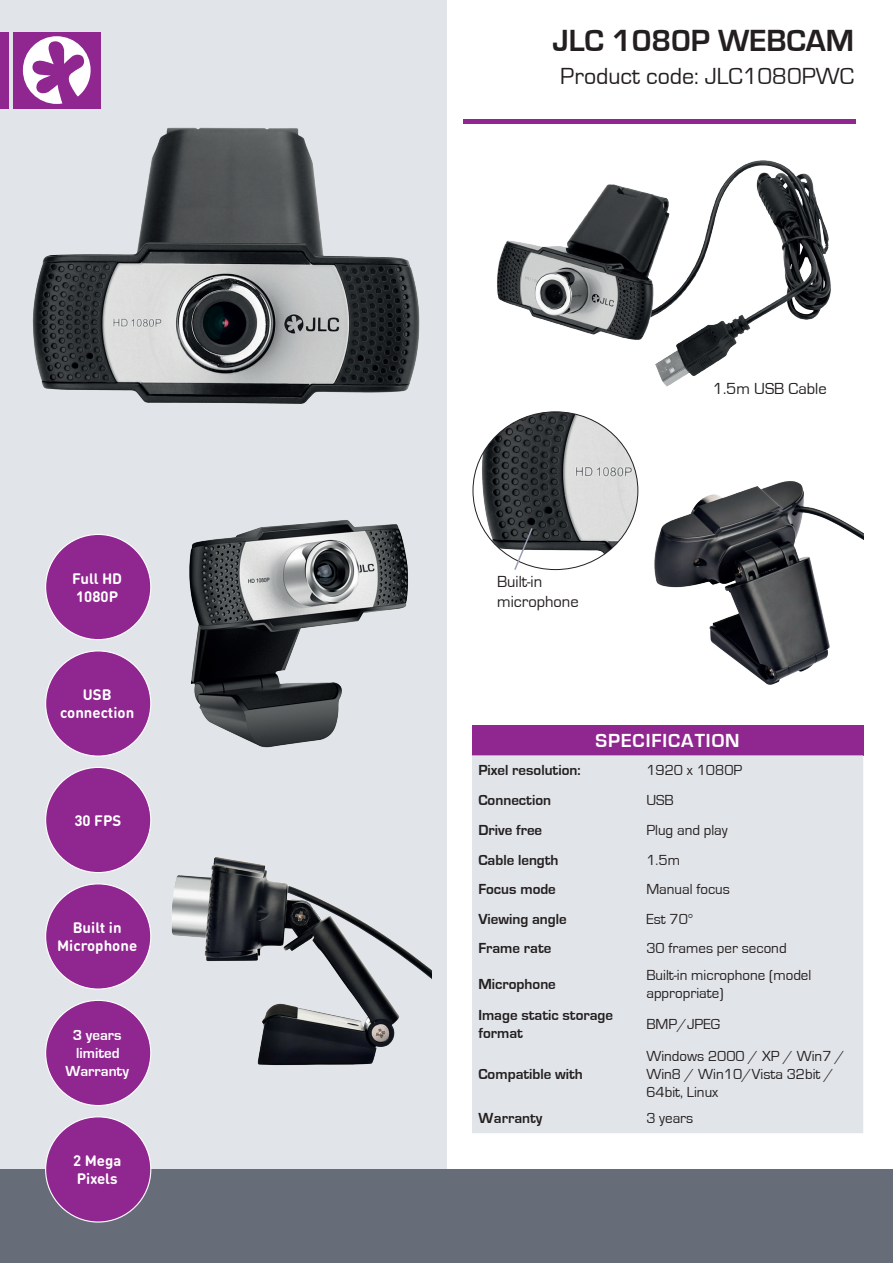
<style>
.page{position:relative;width:893px;height:1263px;background:#fff}
.page>*{position:absolute;margin:0;border:0;box-sizing:border-box;transform-origin:0 0}
.t1{font:700 31.5px "Eurostile";color:#231f20}
.t2{font:24px "Eurostile";color:#231f20}
.t3{font:700 19.5px "Eurostile";letter-spacing:.05em;color:#fff}
.t4{font:16.5px/19.8px "Eurostile";color:#231f20}
.t5{font:15px/18px "Eurostile";color:#231f20}
.t6{font:700 15px/18px "Eurostile";color:#231f20}
.t7{font:700 15px/18px "DIN Round OT";color:#fff}
.t8{font:700 15px/18px "Eurostile";color:#fff;text-align:center}
</style>
<div class="page">
<div style="left:0;top:0;width:446px;height:1263px;background:#e1e4e8"></div>
<div style="left:13px;top:32px;width:87px;height:76px;background:#90268f"></div>
<hr style="left:463px;top:119px;width:393px;height:4px;background:#90268f">
<svg style="left:23px;top:36px;width:68px;height:68px"></svg>
<div style="left:0;top:32px;width:9px;height:76px;background:#90268f"></div>
<div style="left:46px;top:534px;width:105px;height:106px;background:#90268f;border-radius:50%"></div>
<div style="left:46px;top:651px;width:105px;height:105px;background:#90268f;border-radius:50%"></div>
<div style="left:46px;top:767px;width:105px;height:105px;background:#90268f;border-radius:50%"></div>
<div style="left:46px;top:884px;width:105px;height:105px;background:#90268f;border-radius:50%"></div>
<div style="left:0;top:1169px;width:893px;height:94px;background:#676c79"></div>
<div style="left:46px;top:1000px;width:105px;height:105px;background:#90268f;border-radius:50%"></div>
<div style="left:46px;top:1117px;width:105px;height:105px;background:#90268f;border-radius:50%"></div>
<div style="left:472px;top:725px;width:391px;height:30px;background:#90268f"></div>
<div style="left:472px;top:755px;width:391px;height:378px;background:#e1e4e8"></div>
<img style="left:32px;top:127px;width:388px;height:277px">
<img style="left:171px;top:857px;width:261px;height:208px">
<img style="left:189px;top:520px;width:219px;height:228px">
<img style="left:490px;top:123px;width:346px;height:264px">
<img style="left:638px;top:481px;width:225px;height:204px">
<img style="left:473px;top:412px;width:165px;height:158px">
<svg style="left:513px;top:526px;width:21px;height:44px"></svg>
<p class="t7" style="left:72px;top:569px;width:52px">Full HD<br>1080P</p>
<p class="t7" style="left:60px;top:685px;width:76px;text-align:center">USB connection</p>
<p class="t7" style="left:74px;top:811px;width:48px">30 FPS</p>
<p class="t7" style="left:57px;top:918px;width:82px;text-align:center">Built in<br>Microphone</p>
<p class="t8" style="left:65px;top:1026px;width:65px">3 years limited<br>Warranty</p>
<p class="t7" style="left:73px;top:1151px;width:50px">2 Mega<br>Pixels</p>
<h1 class="t1" style="left:552px;top:23px;width:303px">JLC 1080P WEBCAM</h1>
<h2 class="t2" style="left:560px;top:63px;width:295px">Product code: JLC1080PWC</h2>
<p class="t4" style="left:713px;top:379px;width:115px">1.5m USB Cable</p>
<p class="t4" style="left:497px;top:572px;width:83px">Built-in microphone</p>
<h3 class="t3" style="left:596px;top:729px;width:146px">SPECIFICATION</h3>
<p class="t6" style="left:478px;top:761px;width:104px">Pixel resolution:</p>
<p class="t5" style="left:646px;top:761px;width:98px">1920 x 1080P</p>
<p class="t6" style="left:478px;top:791px;width:74px">Connection</p>
<p class="t5" style="left:646px;top:791px;width:29px">USB</p>
<p class="t6" style="left:478px;top:821px;width:65px">Drive free</p>
<p class="t5" style="left:646px;top:821px;width:83px">Plug and play</p>
<p class="t6" style="left:478px;top:851px;width:82px">Cable length</p>
<p class="t5" style="left:646px;top:851px;width:35px">1.5m</p>
<p class="t6" style="left:478px;top:880px;width:79px">Focus mode</p>
<p class="t5" style="left:646px;top:880px;width:85px">Manual focus</p>
<p class="t6" style="left:478px;top:910px;width:90px">Viewing angle</p>
<p class="t5" style="left:646px;top:910px;width:49px">Est 70°</p>
<p class="t6" style="left:478px;top:940px;width:74px">Frame rate</p>
<p class="t5" style="left:646px;top:940px;width:142px">30 frames per second</p>
<p class="t6" style="left:478px;top:975px;width:79px">Microphone</p>
<p class="t5" style="left:646px;top:966px;width:166px">Built-in microphone (model appropriate)</p>
<p class="t6" style="left:478px;top:1007px;width:136px">Image static storage format</p>
<p class="t5" style="left:646px;top:1016px;width:75px">BMP/JPEG</p>
<p class="t6" style="left:478px;top:1065px;width:106px">Compatible with</p>
<p class="t5" style="left:646px;top:1047px;width:200px">Windows 2000 / XP / Win7 /<br>Win8 / Win10/Vista 32bit /<br>64bit, Linux</p>
<p class="t6" style="left:478px;top:1110px;width:66px">Warranty</p>
<p class="t5" style="left:646px;top:1110px;width:49px">3 years</p>
</div>
